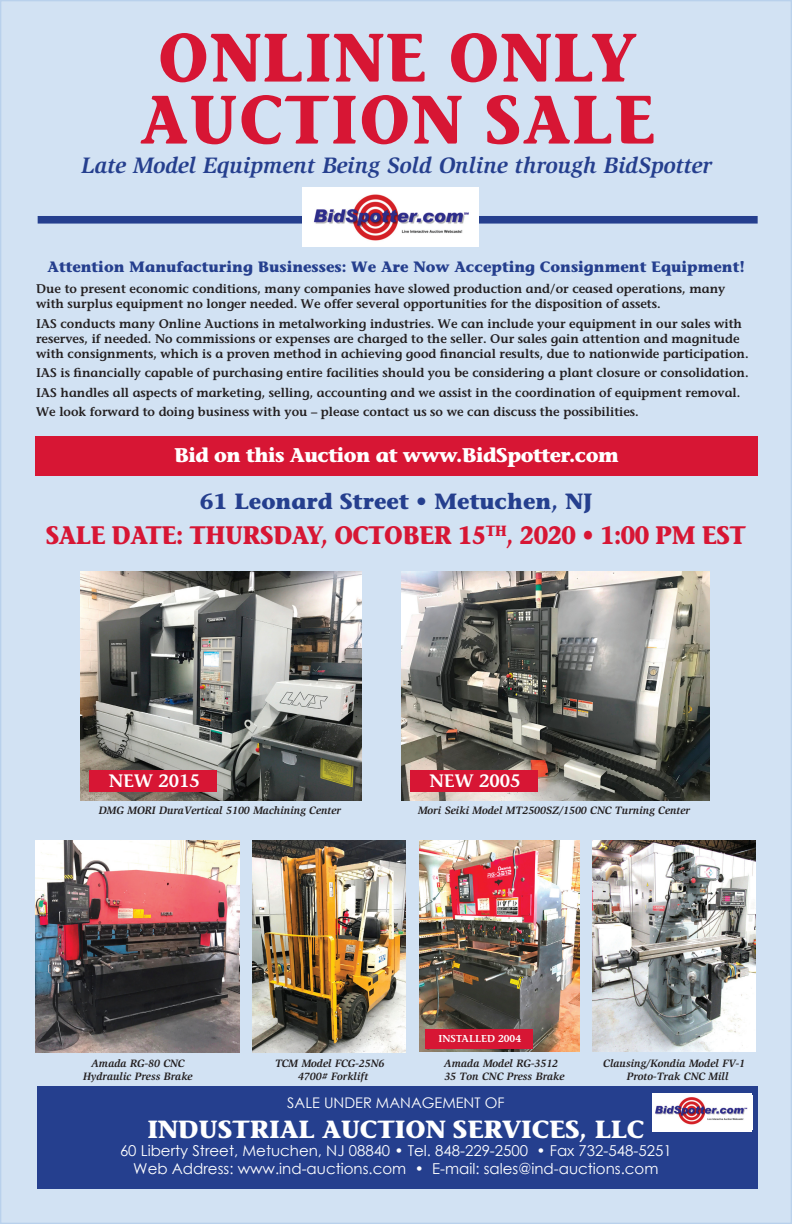
<style>
.page{position:relative;width:792px;height:1224px;background:#fff}
.page>*{position:absolute;margin:0;border:0;box-sizing:border-box;transform-origin:0 0}
.t1{font:700 68.2px/62px "Stone Informal Std";letter-spacing:.025em;color:#d71634;scale:.91 1}
.t2{font:700 25.3px "Stone Informal Std";letter-spacing:-.025em;color:#d71634;scale:.91 1}
.t3{font:700 24.8px "Stone Informal Std";letter-spacing:-.01em;color:#fff}
.t4{font:italic 700 23px "Slimbach Std";color:#253f8e}
.t5{font:700 22px "Stone Informal Std";color:#253f8e}
.t6{font:700 19.8px "Stone Informal Std";letter-spacing:-.025em;color:#fff}
.t7{font:600 18px "Stone Informal Std";color:#fff}
.t8{font:15px/18px "Century Gothic";color:#fff;text-align:center}
.t9{font:700 15px "Stone Informal Std";color:#253f8e}
.t10{font:14.6px "Century Gothic";color:#fff}
.t11{font:600 12.5px/15px "Stone Informal Std";color:#231f20}
.t12{font:italic 700 11px/13.2px "Slimbach Std";color:#231f20}
.t13{font:600 10px "Stone Informal Std";color:#fff}
</style>
<div class="page">
<div style="left:1px;top:1px;width:790px;height:1222px;background:#d2e2f3"></div>
<div style="left:38px;top:216px;width:720px;height:8px;background:#253f8e"></div>
<div style="left:37px;top:1086px;width:721px;height:102px;background:#253f8e"></div>
<div style="left:302px;top:187px;width:176px;height:59px;background:#fff"></div>
<img style="left:313px;top:194px;width:156px;height:47px">
<div style="left:652px;top:1093px;width:100px;height:39px;background:#fff"></div>
<img style="left:655px;top:1097px;width:93px;height:28px">
<div style="left:35px;top:436px;width:723px;height:40px;background:#d71634"></div>
<img style="left:252px;top:840px;width:154px;height:213px">
<img style="left:420px;top:840px;width:159px;height:212px">
<img style="left:593px;top:840px;width:162px;height:212px">
<img style="left:81px;top:571px;width:280px;height:229px">
<div style="left:89px;top:771px;width:128px;height:21px;background:#d71634"></div>
<div style="left:425px;top:1029px;width:108px;height:20px;background:#d71634"></div>
<img style="left:401px;top:571px;width:308px;height:229px">
<div style="left:410px;top:771px;width:128px;height:21px;background:#d71634"></div>
<img style="left:35px;top:840px;width:204px;height:213px">
<h1 class="t1" style="left:140px;top:26px;width:567px">ONLINE ONLY<br>AUCTION SALE</h1>
<h3 class="t4" style="left:81px;top:152px;width:632px">Late Model Equipment Being Sold Online through BidSpotter</h3>
<p class="t9" style="left:48px;top:257px;width:699px">Attention Manufacturing Businesses: We Are Now Accepting Consignment Equipment!</p>
<p class="t11" style="left:36px;top:281px;width:691px">Due to present economic conditions, many companies have slowed production and/or ceased operations, many with surplus equipment no longer needed. We offer several opportunities for the disposition of assets.</p>
<p class="t11" style="left:36px;top:316px;width:714px">IAS conducts many Online Auctions in metalworking industries. We can include your equipment in our sales with reserves, if needed. No commissions or expenses are charged to the seller. Our sales gain attention and magnitude with consignments, which is a proven method in achieving good financial results, due to nationwide participation.</p>
<p class="t11" style="left:36px;top:363px;width:714px;line-height:19.5px">IAS is financially capable of purchasing entire facilities should you be considering a plant closure or consolidation.<br>IAS handles all aspects of marketing, selling, accounting and we assist in the coordination of equipment removal.<br>We look forward to doing business with you – please contact us so we can discuss the possibilities.</p>
<h3 class="t6" style="left:174px;top:443px;width:446px">Bid on this Auction at www.BidSpotter.com</h3>
<h3 class="t5" style="left:200px;top:487px;width:394px">61 Leonard Street • Metuchen, NJ</h3>
<h2 class="t2" style="left:46px;top:519px;width:771px">SALE DATE: THURSDAY, OCTOBER 15<sup>TH</sup>, 2020 • 1:00 PM EST</h2>
<h3 class="t7" style="left:109px;top:770px;width:92px">NEW 2015</h3>
<h3 class="t7" style="left:430px;top:770px;width:92px">NEW 2005</h3>
<p class="t12" style="left:99px;top:804px;width:244px">DMG MORI DuraVertical 5100 Machining Center</p>
<p class="t12" style="left:418px;top:804px;width:274px">Mori Seiki Model MT2500SZ/1500 CNC Turning Center</p>
<p class="t12" style="left:83px;top:1056px;width:111px;text-align:center">Amada RG-80 CNC<br>Hydraulic Press Brake</p>
<p class="t12" style="left:298px;top:1056px;width:88px;text-indent:-23px">TCM Model FCG-25N6<br>4700# Forklift</p>
<p class="t13" style="left:438px;top:1032px;width:84px">INSTALLED 2004</p>
<p class="t12" style="left:444px;top:1056px;width:122px">Amada Model RG-3512<br>35 Ton CNC Press Brake</p>
<p class="t12" style="left:627px;top:1056px;width:120px;text-indent:-24px">Clausing/Kondia Model FV-1<br>Proto-Trak CNC Mill</p>
<p class="t10" style="left:287px;top:1093px;width:219px">SALE UNDER MANAGEMENT OF</p>
<h3 class="t3" style="left:147px;top:1114px;width:498px">INDUSTRIAL AUCTION SERVICES, LLC</h3>
<p class="t8" style="left:120px;top:1142px;width:553px">60 Liberty Street, Metuchen, NJ 08840 • Tel. 848-229-2500 • Fax 732-548-5251<br>Web Address: www.ind-auctions.com • E-mail: sales@ind-auctions.com</p>
</div>
